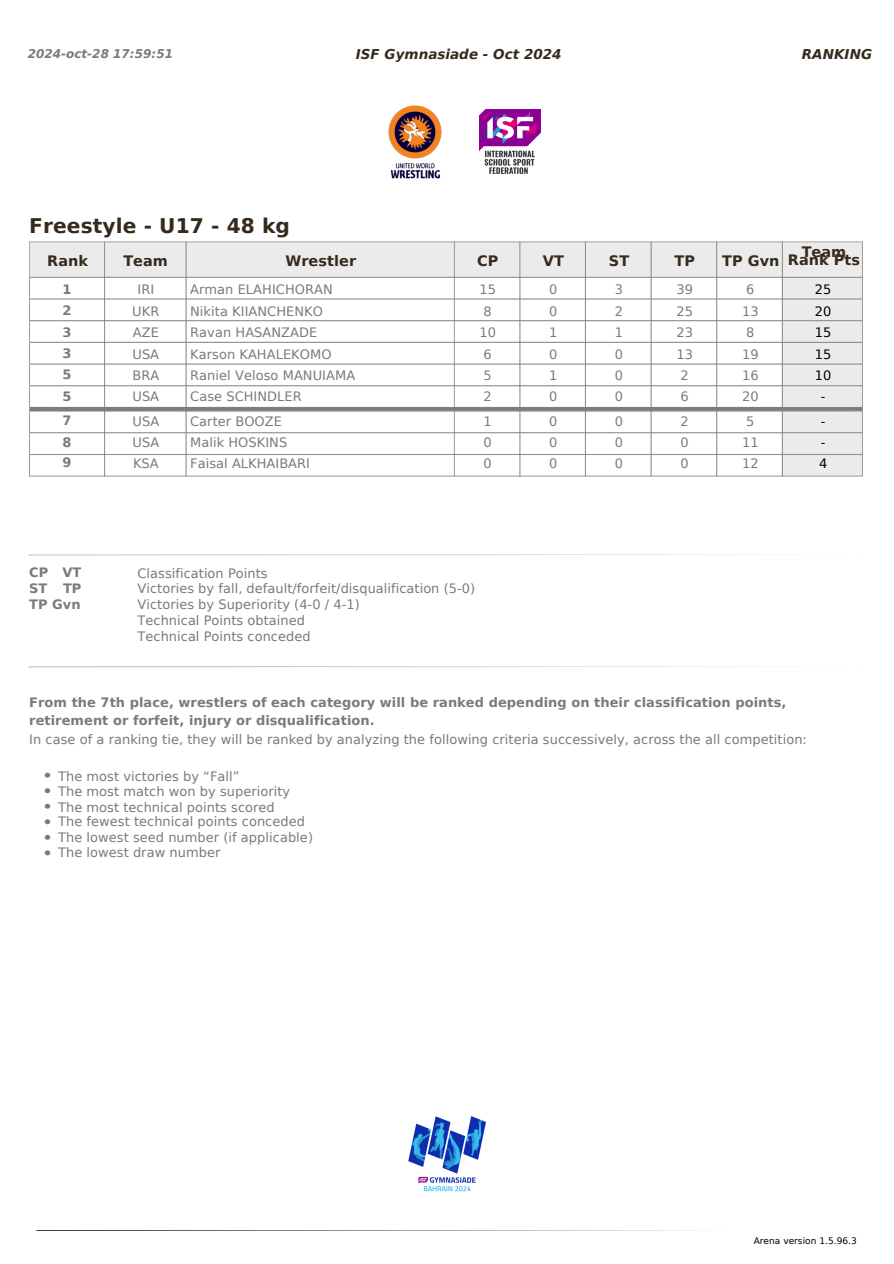
<style>
.page{position:relative;width:894px;height:1264px;background:#fff}
.page>*{position:absolute;margin:0;border:0;box-sizing:border-box;transform-origin:0 0}
.t1{font:700 20.25px "DejaVu Sans";letter-spacing:.005em;color:#352a1c}
.t2{font:700 14.4px "DejaVu Sans";letter-spacing:.005em;color:#352a1c}
.t3{font:italic 700 13.5px "DejaVu Sans";color:#352a1c}
.t4{font:12.9px/21.3px "DejaVu Sans";letter-spacing:.005em;color:#7a7a7a;text-align:justify}
.t5{font:700 12.9px/21.3px "DejaVu Sans";letter-spacing:.005em;color:#7a7a7a;text-align:justify}
.t6{font:12.9px/21.3px "DejaVu Sans";letter-spacing:.005em;color:#000;text-align:center}
.t7{font:italic 700 12px "DejaVu Sans";color:#7a7a7a}
.t8{font:9px "DejaVu Sans";letter-spacing:.005em;color:#000}
.s1{font-weight:400}
</style>
<div class="page">
<img style="left:44px;top:772px;width:7px;height:84px">
<img style="left:388px;top:105px;width:54px;height:74px">
<svg style="left:36px;top:1230px;width:661px;height:1px"></svg>
<svg style="left:29px;top:554px;width:712px;height:2px"></svg>
<svg style="left:29px;top:666px;width:712px;height:2px"></svg>
<img style="left:29px;top:241px;width:834px;height:236px">
<img style="left:479px;top:110px;width:61px;height:64px">
<img style="left:408px;top:1116px;width:77px;height:76px">
<p class="t7" style="left:28px;top:47px;width:147px">2024-oct-28 17:59:51</p>
<p class="t3" style="left:356px;top:46px;width:207px">ISF Gymnasiade - Oct 2024</p>
<h1 class="t3" style="left:801px;top:46px;width:72px">RANKING</h1>
<h5 class="t1" style="left:29px;top:214px;width:262px">Freestyle - U17 - 48 kg</h5>
<h5 class="t2" style="left:47px;top:252px;width:42px">Rank</h5>
<h5 class="t2" style="left:123px;top:252px;width:46px">Team</h5>
<h5 class="t2" style="left:285px;top:252px;width:72px">Wrestler</h5>
<h5 class="t2" style="left:477px;top:252px;width:23px">CP</h5>
<h5 class="t2" style="left:542px;top:252px;width:23px">VT</h5>
<h4 class="t2" style="left:608px;top:252px;width:22px">ST</h4>
<h5 class="t2" style="left:674px;top:252px;width:22px">TP</h5>
<h5 class="t2" style="left:722px;top:252px;width:59px">TP Gvn</h5>
<p class="t5" style="left:62px;top:278px;width:11px">1<br>2<br>3<br>3<br>5<br>5</p>
<p class="t5" style="left:62px;top:410px;width:11px;line-height:20.9px">7<br>8<br>9</p>
<h4 class="t4" style="left:132px;top:279px;width:29px;text-align:center">IRI<br>UKR<br>AZE<br>USA<br>BRA<br>USA</h4>
<h4 class="t4" style="left:132px;top:411px;width:28px;line-height:20.9px">USA USA KSA</h4>
<h4 class="t4" style="left:190px;top:279px;width:166px;text-align:left">Arman ELAHICHORAN<br>Nikita KIIANCHENKO<br>Ravan HASANZADE<br>Karson KAHALEKOMO<br>Raniel Veloso MANUIAMA<br>Case SCHINDLER</h4>
<h4 class="t4" style="left:190px;top:411px;width:121px;line-height:20.9px;text-align:left">Carter BOOZE<br>Malik HOSKINS<br>Faisal ALKHAIBARI</h4>
<h4 class="t4" style="left:479px;top:279px;width:18px;text-align:center">15<br>8<br>10<br>6<br>5<br>2</h4>
<h4 class="t4" style="left:483px;top:411px;width:10px;line-height:20.9px">1<br>0<br>0</h4>
<h4 class="t4" style="left:549px;top:279px;width:10px">0<br>0<br>1<br>0<br>1<br>0</h4>
<h4 class="t4" style="left:549px;top:411px;width:10px;line-height:20.9px">0<br>0<br>0</h4>
<h3 class="t4" style="left:614px;top:279px;width:10px">3<br>2<br>1<br>0<br>0<br>0</h3>
<h3 class="t4" style="left:614px;top:411px;width:10px;line-height:20.9px">0<br>0<br>0</h3>
<h5 class="t4" style="left:676px;top:279px;width:18px;text-align:center">39<br>25<br>23<br>13<br>2<br>6</h5>
<h5 class="t4" style="left:680px;top:411px;width:10px;line-height:20.9px">2<br>0<br>0</h5>
<h2 class="t4" style="left:741px;top:279px;width:18px;text-align:center">6<br>13<br>8<br>19<br>16<br>20</h2>
<h2 class="t4" style="left:741px;top:411px;width:18px;line-height:20.9px;text-align:center">5<br>11<br>12</h2>
<p class="t2" style="left:801px;top:244px;width:46px">Team</p>
<p class="t2" style="left:787px;top:252px;width:74px">Rank Pts</p>
<h4 class="t6" style="left:814px;top:279px;width:18px">25<br>20<br>15<br>15<br>10 -</h4>
<h4 class="t6" style="left:818px;top:411px;width:10px;line-height:20.9px;text-align:left">- -<br>4</h4>
<h2 class="t5" style="left:29px;top:564px;width:54px;line-height:15.8px">CP VT ST TP TP Gvn</h2>
<h2 class="t4" style="left:137px;top:565px;width:339px;line-height:15.8px;text-align:left">Classification Points<br>Victories by fall, default/forfeit/disqualification (5-0)<br>Victories by Superiority (4-0 / 4-1)<br>Technical Points obtained<br>Technical Points conceded</h2>
<h2 class="t5" style="left:29px;top:693px;width:779px;line-height:18.6px;text-align:left">From the 7th place, wrestlers of each category will be ranked depending on their classification points, retirement or forfeit, injury or disqualification.<br><span class="s1">In case of a ranking tie, they will be ranked by analyzing the following criteria successively, across the all competition:</span></h2>
<h4 class="t4" style="left:58px;top:769px;width:256px;line-height:15px;text-align:left">The most victories by “Fall”<br>The most match won by superiority<br>The most technical points scored<br>The fewest technical points conceded<br>The lowest seed number (if applicable)<br>The lowest draw number</h4>
<h5 class="t8" style="left:753px;top:1235px;width:105px">Arena version 1.5.96.3</h5>
</div>
